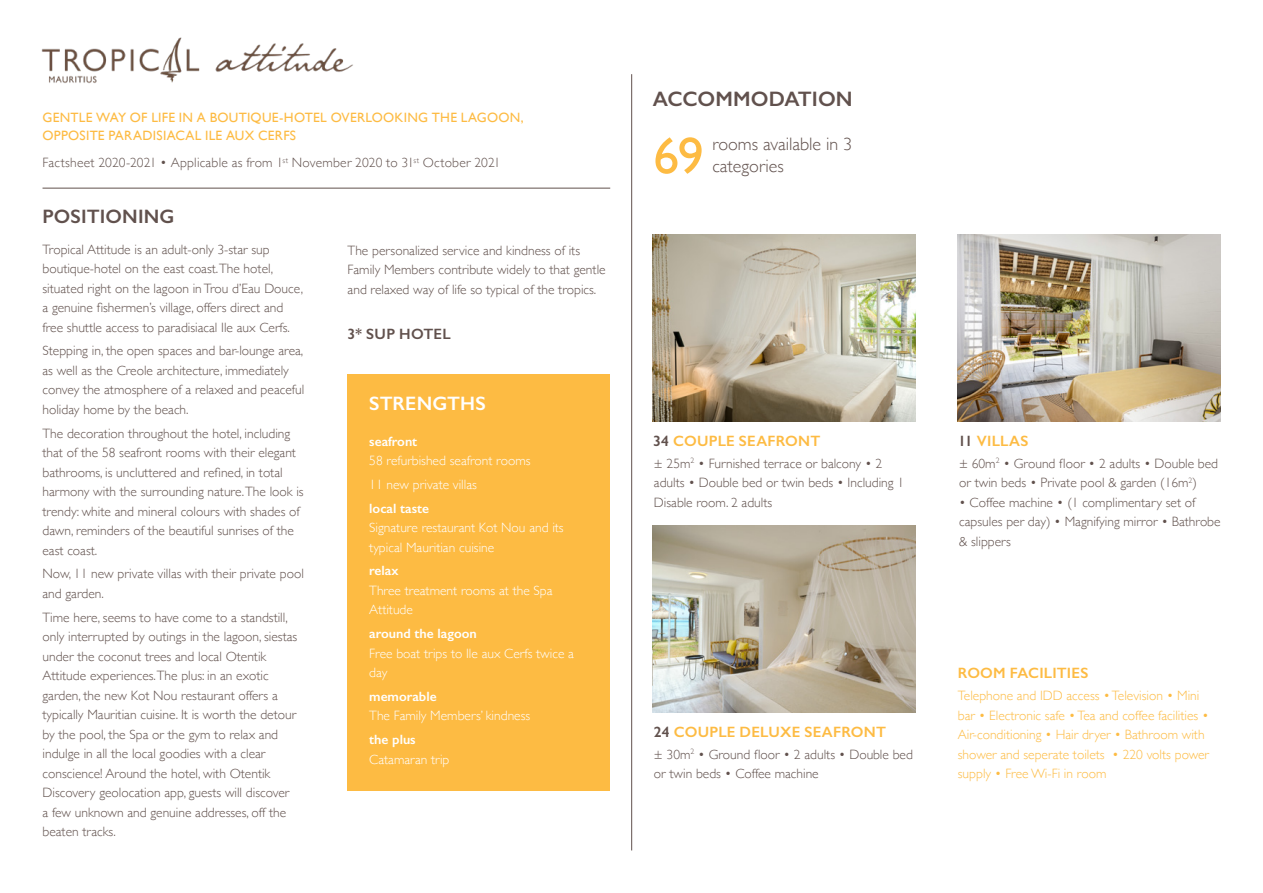
<style>
.page{position:relative;width:1263px;height:893px;background:#fff}
.page>*{position:absolute;margin:0;border:0;box-sizing:border-box;transform-origin:0 0}
.t1{font:52.2px "Gill Sans";color:#fdbb43}
.t2{font:600 21px "Gill Sans";color:#61514d}
.t3{font:600 19.5px "Gill Sans";letter-spacing:.005em;color:#61514d}
.t4{font:600 19.5px "Gill Sans";letter-spacing:.005em;color:#fff}
.t5{font:300 18px "Gill Sans";color:#61514d}
.t6{font:600 15px "Gill Sans";letter-spacing:.015em;color:#fdbb43}
.t7{font:600 15px "Gill Sans";letter-spacing:.015em;color:#61514d}
.t8{font:300 13.5px/19.5px "Gill Sans";color:#61514d}
.t9{font:300 13.5px/19.5px "Gill Sans";color:#fff}
.t10{font:300 13.5px/19.5px "Gill Sans";color:#fdbb43}
.t11{font:13.5px/18px "Gill Sans";letter-spacing:.02em;color:#fdbb43}
.t12{font:600 13.5px "Gill Sans";color:#fff}
.s1{color:#61514d}
</style>
<div class="page">
<div style="left:348px;top:374px;width:262px;height:417px;background:#fdbb43"></div>
<hr style="left:631px;top:74px;width:1px;height:776px;background:#61514d">
<hr style="left:43px;top:188px;width:567px;height:1px;background:#61514d">
<img style="left:653px;top:526px;width:262px;height:187px">
<img style="left:653px;top:235px;width:262px;height:187px">
<img style="left:958px;top:235px;width:262px;height:187px">
<img style="left:41px;top:37px;width:312px;height:46px">
<p class="t11" style="left:43px;top:108px;width:483px">GENTLE WAY OF LIFE IN A BOUTIQUE-HOTEL OVERLOOKING THE LAGOON,<br>OPPOSITE PARADISIACAL ILE AUX CERFS</p>
<p class="t8" style="left:43px;top:152px;width:460px">Factsheet 2020-2021 • Applicable as from 1<sup>st</sup> November 2020 to 31<sup>st</sup> October 2021</p>
<h3 class="t3" style="left:43px;top:205px;width:133px">POSITIONING</h3>
<p class="t8" style="left:43px;top:239px;width:262px">Tropical Attitude is an adult-only 3-star sup boutique-hotel on the east coast.The hotel, situated right on the lagoon in Trou d’Eau Douce, a genuine fishermen’s village, offers direct and free shuttle access to paradisiacal Ile aux Cerfs.</p>
<p class="t8" style="left:43px;top:341px;width:263px">Stepping in, the open spaces and bar-lounge area, as well as the Creole architecture, immediately convey the atmosphere of a relaxed and peaceful holiday home by the beach.</p>
<p class="t8" style="left:43px;top:423px;width:263px">The decoration throughout the hotel, including that of the 58 seafront rooms with their elegant bathrooms, is uncluttered and refined, in total harmony with the surrounding nature.The look is trendy: white and mineral colours with shades of dawn, reminders of the beautiful sunrises of the east coast.</p>
<p class="t8" style="left:43px;top:563px;width:263px">Now, 11 new private villas with their private pool and garden.</p>
<p class="t8" style="left:43px;top:607px;width:256px">Time here, seems to have come to a standstill, only interrupted by outings in the lagoon, siestas under the coconut trees and local Otentik Attitude experiences.The plus: in an exotic garden, the new Kot Nou restaurant offers a typically Mauritian cuisine. It is worth the detour by the pool, the Spa or the gym to relax and indulge in all the local goodies with a clear conscience! Around the hotel, with Otentik Discovery geolocation app, guests will discover a few unknown and genuine addresses, off the beaten tracks.</p>
<p class="t8" style="left:348px;top:240px;width:259px">The personalized service and kindness of its<br>Family Members contribute widely to that gentle and relaxed way of life so typical of the tropics.</p>
<p class="t7" style="left:348px;top:325px;width:105px">3* SUP HOTEL</p>
<h3 class="t4" style="left:369px;top:392px;width:118px">STRENGTHS</h3>
<p class="t12" style="left:369px;top:433px;width:50px">seafront</p>
<p class="t9" style="left:369px;top:448px;width:163px;line-height:23.7px">58 refurbished seafront rooms<br>11 new private villas</p>
<p class="t12" style="left:369px;top:500px;width:61px">local taste</p>
<p class="t9" style="left:369px;top:517px;width:196px">Signature restaurant Kot Nou and its typical Mauritian cuisine</p>
<p class="t12" style="left:369px;top:563px;width:31px">relax</p>
<p class="t9" style="left:369px;top:580px;width:185px">Three treatment rooms at the Spa<br>Attitude</p>
<p class="t12" style="left:369px;top:625px;width:109px">around the lagoon</p>
<p class="t9" style="left:369px;top:643px;width:206px">Free boat trips to Ile aux Cerfs twice a day</p>
<p class="t12" style="left:369px;top:688px;width:69px">memorable</p>
<p class="t9" style="left:369px;top:705px;width:163px">The Family Members’ kindness</p>
<p class="t12" style="left:369px;top:731px;width:48px">the plus</p>
<p class="t9" style="left:369px;top:749px;width:82px">Catamaran trip</p>
<h2 class="t2" style="left:653px;top:86px;width:202px">ACCOMMODATION</h2>
<h1 class="t1" style="left:653px;top:125px;width:52px">69</h1>
<h3 class="t5" style="left:712px;top:130px;width:141px">rooms available in 3</h3>
<h3 class="t5" style="left:712px;top:152px;width:73px">categories</h3>
<p class="t6" style="left:653px;top:431px;width:169px"><span class="s1">34</span> COUPLE SEAFRONT</p>
<p class="t6" style="left:958px;top:431px;width:72px"><span class="s1">11</span> VILLAS</p>
<p class="t8" style="left:654px;top:453px;width:252px">± 25m<sup>2</sup> • Furnished terrace or balcony • 2 adults • Double bed or twin beds • Including 1<br>Disable room. 2 adults</p>
<p class="t8" style="left:959px;top:453px;width:260px">± 60m<sup>2</sup> • Ground floor • 2 adults • Double bed or twin beds • Private pool &amp; garden (16m<sup>2</sup>)</p>
<p class="t8" style="left:959px;top:492px;width:263px">• Coffee machine • (1 complimentary set of capsules per day) • Magnifying mirror • Bathrobe &amp; slippers</p>
<p class="t6" style="left:654px;top:723px;width:234px"><span class="s1">24</span> COUPLE DELUXE SEAFRONT</p>
<p class="t8" style="left:654px;top:744px;width:260px">± 30m<sup>2</sup> • Ground floor • 2 adults • Double bed or twin beds • Coffee machine</p>
<p class="t6" style="left:958px;top:664px;width:132px">ROOM FACILITIES</p>
<p class="t10" style="left:958px;top:686px;width:253px">Telephone and IDD access • Television • Mini bar • Electronic safe • Tea and coffee facilities • Air-conditioning • Hair dryer • Bathroom with shower and seperate toilets • 220 volts power supply • Free Wi-Fi in room</p>
</div>
